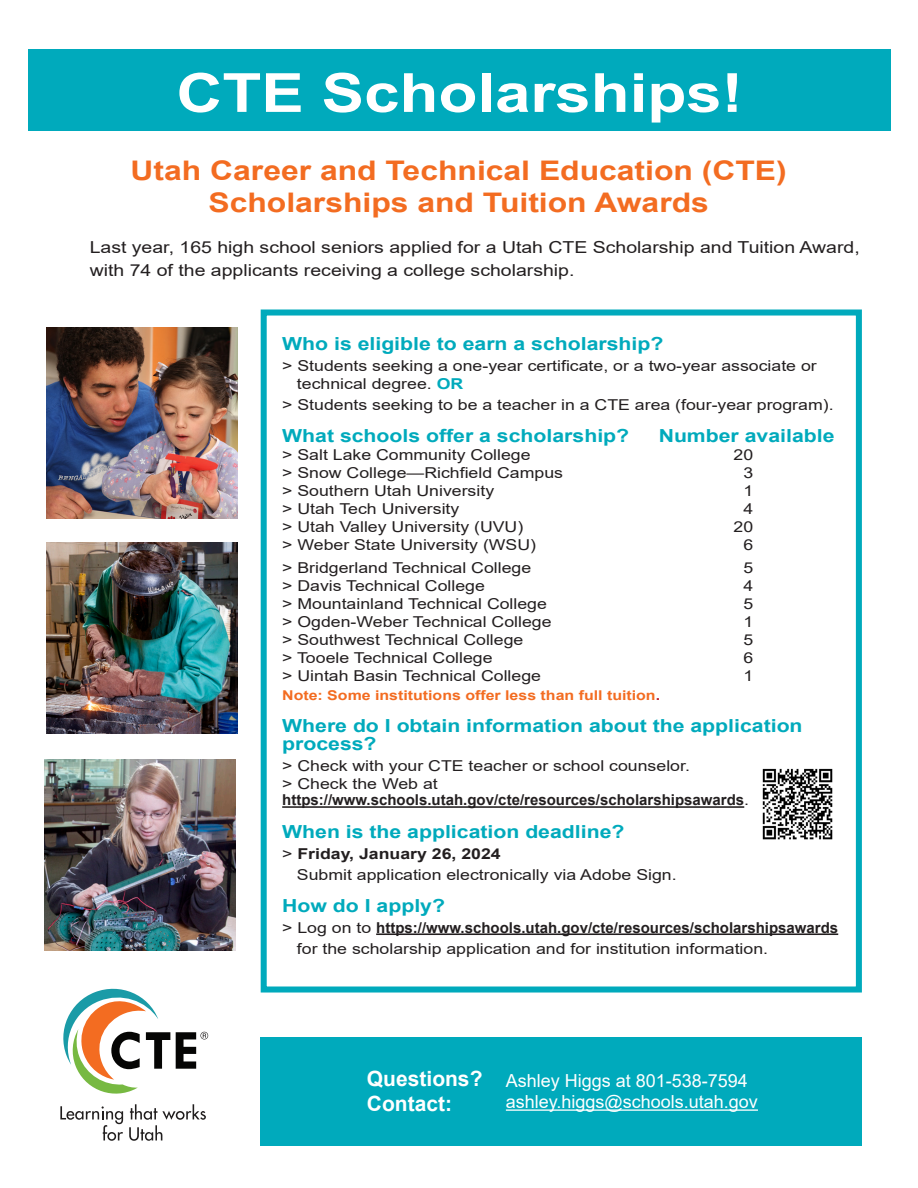
<style>
.page{position:relative;width:918px;height:1188px;background:#fff}
.page>*{position:absolute;margin:0;border:0;box-sizing:border-box;transform-origin:0 0}
.t1{font:700 54px "Arial";color:#fff;scale:1.18 1}
.t2{font:700 27px/32.4px "Arial";color:#f36c21;text-align:center;scale:1.18 1}
.t3{font:700 21px "Arial";color:#fff}
.t4{font:700 18px/18px "Arial";color:#00aabc;scale:1.18 1}
.t5{font:18px "Arial";color:#fff}
.t6{font:16.5px/22.8px "Arial";color:#231f20;scale:1.18 1}
.t7{font:15px/18px "Arial";color:#231f20;scale:1.18 1}
.t8{font:700 15px "Arial";color:#231f20}
.t9{font:700 13.5px "Arial";color:#f36c21;scale:1.18 1}
.s1{font-weight:700;color:#00aabc}
.s2{color:#be1d2c}
.s3{font-weight:400}
.s4{font-weight:700}
.s5{font-weight:700;font-size:21px}
</style>
<div class="page">
<div style="left:261px;top:310px;width:601px;height:683px;background:#fff;border:6px solid #00aabc"></div>
<div style="left:28px;top:49px;width:863px;height:82px;background:#00aabc"></div>
<img style="left:762px;top:768px;width:71px;height:72px">
<img style="left:46px;top:327px;width:191px;height:191px">
<img style="left:46px;top:543px;width:191px;height:191px">
<img style="left:45px;top:760px;width:191px;height:190px">
<svg style="left:60px;top:988px;width:148px;height:153px"></svg>
<div style="left:261px;top:1038px;width:601px;height:108px;background:#00aabc"></div>
<hr style="left:506px;top:1109px;width:252px;height:2px;background:#fff">
<hr style="left:376px;top:933px;width:462px;height:2px;background:#231f20">
<hr style="left:282px;top:806px;width:462px;height:2px;background:#231f20">
<h1 class="t1" style="left:176px;top:55px;width:482px">CTE Scholarships!</h1>
<h2 class="t2" style="left:131px;top:154px;width:558px">Utah Career and Technical Education (CTE)<br>Scholarships and Tuition Awards</h2>
<p class="t6" style="left:90px;top:236px;width:654px">Last year, 165 high school seniors applied for a Utah CTE Scholarship and Tuition Award, with 74 of the applicants receiving a college scholarship.</p>
<p class="t4" style="left:282px;top:335px;width:325px">Who is eligible to earn a scholarship?</p>
<p class="t7" style="left:297px;top:357px;width:442px;text-indent:-15px">&gt; Students seeking a one-year certificate, or a two-year associate or technical degree. <span class="s1">OR</span></p>
<p class="t7" style="left:282px;top:396px;width:469px">&gt; Students seeking to be a teacher in a CTE area (four-year program).</p>
<p class="t4" style="left:282px;top:427px;width:296px">What schools offer a scholarship?</p>
<p class="t4" style="left:659px;top:427px;width:151px">Number available</p>
<p class="t7" style="left:282px;top:446px;width:212px">&gt; Salt Lake Community College</p>
<p class="t7" style="left:734px;top:446px;width:18px">20</p>
<p class="t7" style="left:282px;top:464px;width:239px">&gt; Snow College—Richfield Campus</p>
<p class="t7" style="left:743px;top:464px;width:10px">3</p>
<p class="t7" style="left:282px;top:482px;width:181px">&gt; Southern Utah University</p>
<p class="t7" style="left:743px;top:482px;width:10px">1</p>
<p class="t7" style="left:282px;top:500px;width:152px">&gt; Utah Tech University</p>
<p class="t7" style="left:743px;top:500px;width:10px">4</p>
<p class="t7" style="left:282px;top:518px;width:206px">&gt; Utah Valley University (UVU)</p>
<p class="t7" style="left:734px;top:518px;width:18px">20</p>
<p class="t7" style="left:282px;top:536px;width:217px">&gt; Weber State University (WSU)</p>
<p class="t7" style="left:743px;top:536px;width:10px">6</p>
<p class="t7" style="left:282px;top:558px;width:213px">&gt; Bridgerland Technical College</p>
<p class="t7" style="left:743px;top:558px;width:10px">5</p>
<p class="t7" style="left:282px;top:576px;width:173px">&gt; Davis Technical College</p>
<p class="t7" style="left:743px;top:576px;width:10px">4</p>
<p class="t7" style="left:282px;top:594px;width:226px">&gt; Mountainland Technical College</p>
<p class="t7" style="left:743px;top:594px;width:10px">5</p>
<p class="t7" style="left:282px;top:612px;width:230px">&gt; Ogden-Weber Technical College</p>
<p class="t7" style="left:743px;top:612px;width:10px">1</p>
<p class="t7" style="left:282px;top:630px;width:206px">&gt; Southwest Technical College</p>
<p class="t7" style="left:743px;top:630px;width:10px">5</p>
<p class="t7" style="left:282px;top:648px;width:180px">&gt; Tooele Technical College</p>
<p class="t7" style="left:743px;top:648px;width:10px">6</p>
<p class="t7" style="left:282px;top:666px;width:221px">&gt; Uintah Basin Technical College</p>
<p class="t7" style="left:743px;top:666px;width:10px">1</p>
<h5 class="t9" style="left:282px;top:686px;width:322px">Note: Some institutions offer less than full tuition<span class="s2">.</span></h5>
<p class="t4" style="left:282px;top:717px;width:443px">Where do I obtain information about the application process?</p>
<p class="t7" style="left:282px;top:757px;width:347px">&gt; Check with your CTE teacher or school counselor. &gt; Check the Web at</p>
<p class="t8" style="left:282px;top:790px;width:468px">https://www.schools.utah.gov/cte/resources/scholarshipsawards<span class="s3">.</span></p>
<p class="t4" style="left:282px;top:822px;width:292px">When is the application deadline?</p>
<p class="t7" style="left:297px;top:843px;width:323px;line-height:21px;text-indent:-15px">&gt; <span class="s4">Friday, January 26, 2024<br></span>Submit application electronically via Adobe Sign.</p>
<p class="t4" style="left:282px;top:897px;width:140px">How do I apply?</p>
<p class="t8" style="left:282px;top:917px;width:558px"><span class="s3">&gt; Log on to</span> https://www.schools.utah.gov/cte/resources/scholarshipsawards</p>
<p class="t7" style="left:297px;top:939px;width:401px">for the scholarship application and for institution information.</p>
<p class="t5" style="left:367px;top:1068px;width:383px"><span class="s5">Questions?</span> Ashley Higgs at 801-538-7594</p>
<p class="t3" style="left:367px;top:1089px;width:87px">Contact:</p>
<p class="t5" style="left:506px;top:1089px;width:254px">ashley.higgs@schools.utah.gov</p>
</div>
